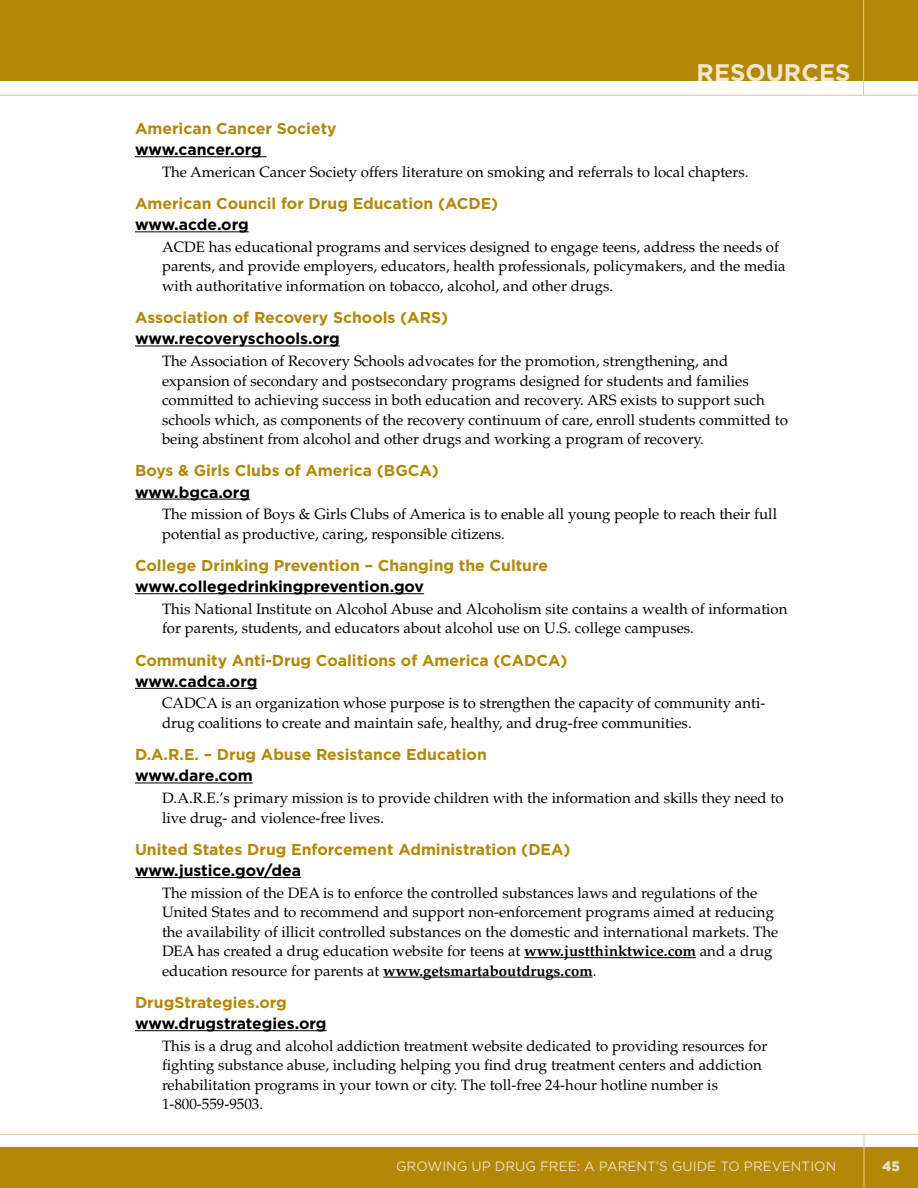
<style>
.page{position:relative;width:918px;height:1188px;background:#fff}
.page>*{position:absolute;margin:0;border:0;box-sizing:border-box;transform-origin:0 0}
.t1{font:700 24px "Gotham";color:#f2e6cf}
.t2{font:700 15.75px "Gotham";color:#b38808}
.t3{font:700 15.75px "Gotham";color:#000}
.t4{font:15px/19.5px "Palatino";color:#000}
.t5{font:13.5px "Gotham";color:#efdfc2}
.t6{font:700 13.5px "Gotham";color:#dcdfc9}
.s1{font-weight:700}
</style>
<div class="page">
<div style="left:0;top:0;width:918px;height:81px;background:#b38808"></div>
<div style="left:0;top:1148px;width:918px;height:40px;background:#b38808"></div>
<hr style="left:0;top:1134px;width:918px;height:1px;background:#e0c793">
<hr style="left:864px;top:1134px;width:1px;height:54px;background:#e0c793">
<hr style="left:0;top:95px;width:918px;height:1px;background:#e0c793">
<hr style="left:863px;top:0;width:1px;height:95px;background:#e0c793">
<hr style="left:135px;top:156px;width:132px;height:1px;background:#000">
<hr style="left:135px;top:231px;width:114px;height:1px;background:#000">
<hr style="left:135px;top:346px;width:205px;height:1px;background:#000">
<hr style="left:135px;top:499px;width:115px;height:1px;background:#000">
<hr style="left:135px;top:593px;width:289px;height:1px;background:#000">
<hr style="left:135px;top:688px;width:122px;height:1px;background:#000">
<hr style="left:135px;top:783px;width:118px;height:1px;background:#000">
<hr style="left:135px;top:877px;width:166px;height:1px;background:#000">
<hr style="left:524px;top:957px;width:172px;height:1px;background:#000">
<hr style="left:383px;top:977px;width:210px;height:1px;background:#000">
<hr style="left:135px;top:1030px;width:192px;height:1px;background:#000">
<h1 class="t1" style="left:697px;top:57px;width:155px">RESOURCES</h1>
<h4 class="t2" style="left:135px;top:118px;width:203px">American Cancer Society</h4>
<p class="t3" style="left:135px;top:139px;width:128px">www.cancer.org</p>
<p class="t4" style="left:162px;top:162px;width:588px">The American Cancer Society offers literature on smoking and referrals to local chapters.</p>
<h4 class="t2" style="left:135px;top:193px;width:365px">American Council for Drug Education (ACDE)</h4>
<p class="t3" style="left:135px;top:214px;width:115px">www.acde.org</p>
<p class="t4" style="left:162px;top:237px;width:625px">ACDE has educational programs and services designed to engage teens, address the needs of parents, and provide employers, educators, health professionals, policymakers, and the media with authoritative information on tobacco, alcohol, and other drugs.</p>
<h4 class="t2" style="left:135px;top:307px;width:315px">Association of Recovery Schools (ARS)</h4>
<p class="t3" style="left:135px;top:328px;width:206px">www.recoveryschools.org</p>
<p class="t4" style="left:162px;top:351px;width:627px">The Association of Recovery Schools advocates for the promotion, strengthening, and expansion of secondary and postsecondary programs designed for students and families committed to achieving success in both education and recovery. ARS exists to support such schools which, as components of the recovery continuum of care, enroll students committed to being abstinent from alcohol and other drugs and working a program of recovery.</p>
<h4 class="t2" style="left:135px;top:460px;width:305px">Boys &amp; Girls Clubs of America (BGCA)</h4>
<p class="t3" style="left:135px;top:481px;width:117px">www.bgca.org</p>
<p class="t4" style="left:162px;top:505px;width:617px">The mission of Boys &amp; Girls Clubs of America is to enable all young people to reach their full potential as productive, caring, responsible citizens.</p>
<h4 class="t2" style="left:135px;top:555px;width:415px">College Drinking Prevention – Changing the Culture</h4>
<p class="t3" style="left:135px;top:576px;width:291px">www.collegedrinkingprevention.gov</p>
<p class="t4" style="left:162px;top:599px;width:627px">This National Institute on Alcohol Abuse and Alcoholism site contains a wealth of information for parents, students, and educators about alcohol use on U.S. college campuses.</p>
<h4 class="t2" style="left:135px;top:650px;width:434px">Community Anti-Drug Coalitions of America (CADCA)</h4>
<p class="t3" style="left:135px;top:671px;width:124px">www.cadca.org</p>
<p class="t4" style="left:162px;top:694px;width:605px">CADCA is an organization whose purpose is to strengthen the capacity of community anti&shy;drug coalitions to create and maintain safe, healthy, and drug-free communities.</p>
<h4 class="t2" style="left:135px;top:744px;width:353px">D.A.R.E. – Drug Abuse Resistance Education</h4>
<p class="t3" style="left:135px;top:765px;width:119px">www.dare.com</p>
<p class="t4" style="left:162px;top:788px;width:623px">D.A.R.E.’s primary mission is to provide children with the information and skills they need to live drug- and violence-free lives.</p>
<h4 class="t2" style="left:135px;top:839px;width:437px">United States Drug Enforcement Administration (DEA)</h4>
<p class="t3" style="left:135px;top:860px;width:168px">www.justice.gov/dea</p>
<p class="t4" style="left:162px;top:883px;width:618px">The mission of the DEA is to enforce the controlled substances laws and regulations of the United States and to recommend and support non-enforcement programs aimed at reducing the availability of illicit controlled substances on the domestic and international markets. The DEA has created a drug education website for teens at <span class="s1">www.justthinktwice.com</span> and a drug education resource for parents at <span class="s1">www.getsmartaboutdrugs.com</span>.</p>
<h4 class="t2" style="left:135px;top:992px;width:153px">DrugStrategies.org</h4>
<p class="t3" style="left:135px;top:1013px;width:193px">www.drugstrategies.org</p>
<p class="t4" style="left:162px;top:1036px;width:607px">This is a drug and alcohol addiction treatment website dedicated to providing resources for fighting substance abuse, including helping you find drug treatment centers and addiction rehabilitation programs in your town or city. The toll-free 24-hour hotline number is 1-800-559-9503.</p>
<p class="t5" style="left:396px;top:1157px;width:442px">GROWING UP DRUG FREE: A PARENT’S GUIDE TO PREVENTION</p>
<p class="t6" style="left:882px;top:1157px;width:19px">45</p>
</div>
